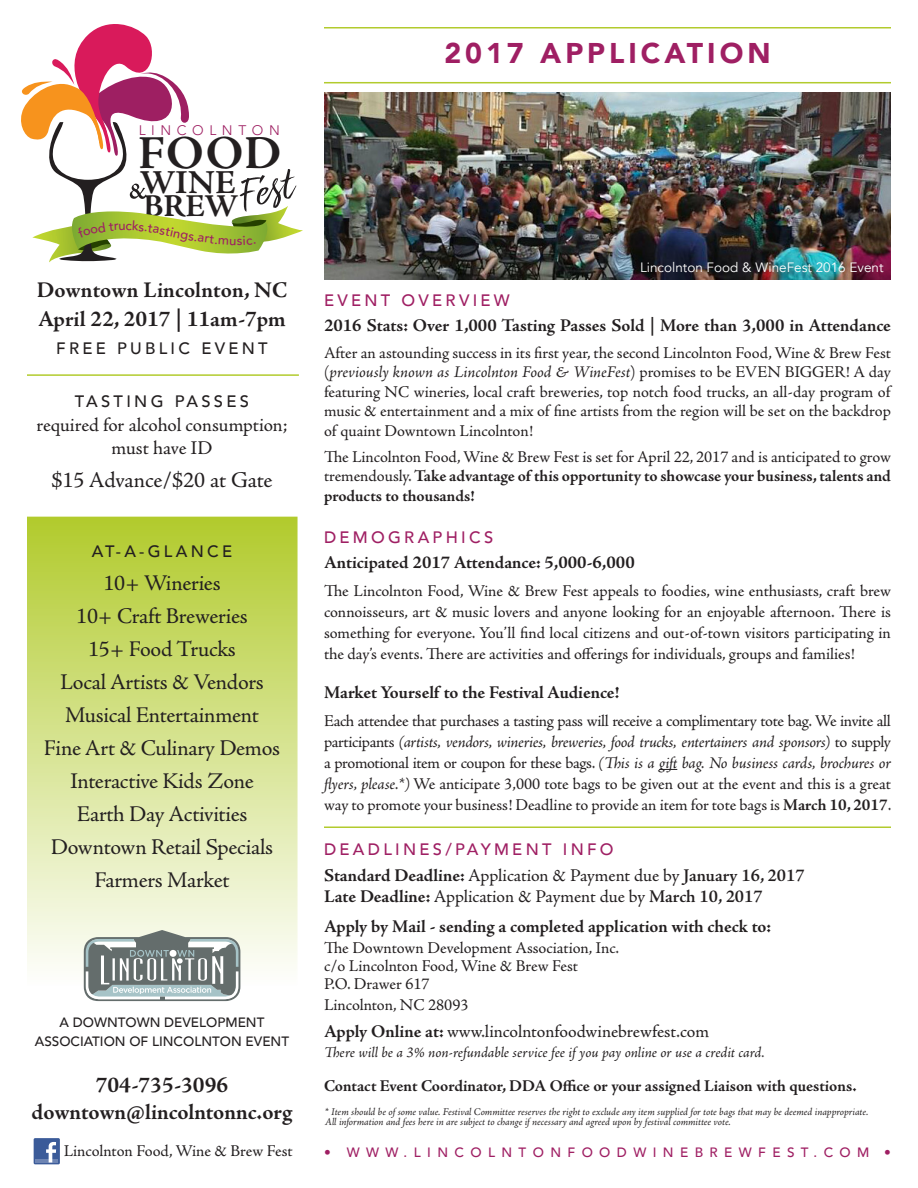
<style>
.page{position:relative;width:918px;height:1188px;background:#fff}
.page>*{position:absolute;margin:0;border:0;box-sizing:border-box;transform-origin:0 0}
.t1{font:700 47.55px "Adobe Jenson Pro";color:#231f20}
.t2{font:700 33.75px "Adobe Jenson Pro";color:#231f20}
.t3{font:700 31.95px "Adobe Jenson Pro";color:#231f20}
.t4{font:900 28.5px "Avenir";letter-spacing:.14em;color:#9f1f63}
.t5{font:22.5px "Adobe Jenson Pro";letter-spacing:-.015em;color:#231f20}
.t6{font:700 22.5px "Adobe Jenson Pro";color:#231f20}
.t7{font:19.5px "Adobe Jenson Pro";letter-spacing:-.005em;color:#231f20}
.t8{font:700 18px "Adobe Jenson Pro";letter-spacing:-.005em;color:#231f20}
.t9{font:18px "Adobe Jenson Pro";letter-spacing:-.005em;color:#231f20}
.t10{font:16.5px/21px "Adobe Jenson Pro";letter-spacing:-.005em;color:#231f20;text-align:justify}
.t11{font:700 16.5px "Adobe Jenson Pro";letter-spacing:-.005em;color:#231f20}
.t12{font:500 16.5px "Avenir";letter-spacing:.2em;color:#9f1f63}
.t13{font:500 16.5px "Avenir";letter-spacing:.2em;color:#231f20}
.t14{font:italic 15px "Adobe Jenson Pro";letter-spacing:-.005em;color:#231f20}
.t15{font:300 13.8px "Avenir";letter-spacing:.405em;color:#9e1f62}
.t16{font:500 13.5px "Avenir";color:#231f20}
.t17{font:500 13.5px "Avenir";letter-spacing:.475em;color:#9f1f63}
.t18{font:13.5px "Avenir";color:#fff}
.t19{font:italic 10.5px "Adobe Jenson Pro";letter-spacing:-.005em;color:#231f20}
.s1{font-style:italic}
.s2{font-weight:700}
.s3{font-weight:600}
</style>
<div class="page">
<div style="left:27px;top:517px;width:271px;height:469px;background:linear-gradient(to bottom,#b2cb2d,#fefefd);border:2px solid #b2cb2d"></div>
<img style="left:324px;top:93px;width:567px;height:186px">
<svg style="left:659px;top:769px;width:18px;height:1px"></svg>
<div style="left:34px;top:1138px;width:26px;height:26px;background:#3b5b99;border-radius:2px"></div>
<hr style="left:36px;top:1159px;width:22px;height:3px;background:#6d84b3">
<svg style="left:46px;top:1142px;width:10px;height:20px"></svg>
<hr style="left:27px;top:374px;width:272px;height:2px;background:#b2cb2d">
<svg style="left:84px;top:930px;width:156px;height:71px;background:#9ca5a4"></svg>
<hr style="left:324px;top:82px;width:567px;height:1px;background:#b2cb2d">
<hr style="left:324px;top:27px;width:567px;height:1px;background:#b2cb2d">
<hr style="left:324px;top:826px;width:567px;height:2px;background:#b2cb2d">
<svg style="left:21px;top:24px;width:282px;height:238px"></svg>
<p class="t15" style="left:139px;top:122px;width:143px">LINCOLNTON</p>
<p class="t1" style="left:138px;top:126px;width:145px">FOOD</p>
<p class="t2" style="left:140px;top:163px;width:97px">WINE</p>
<p class="t3" style="left:144px;top:187px;width:96px">BREW</p>
<p class="t6" style="left:37px;top:277px;width:252px">Downtown Lincolnton, NC</p>
<p class="t6" style="left:38px;top:306px;width:249px">April 22, 2017 | 11am-7pm</p>
<p class="t13" style="left:56px;top:334px;width:213px">FREE PUBLIC EVENT</p>
<p class="t13" style="left:75px;top:387px;width:176px">TASTING PASSES</p>
<p class="t7" style="left:36px;top:414px;width:253px">required for alcohol consumption;</p>
<p class="t7" style="left:112px;top:437px;width:102px">must have ID</p>
<p class="t5" style="left:51px;top:467px;width:223px">$15 Advance/$20 at Gate</p>
<p class="t13" style="left:92px;top:537px;width:142px">AT-A-GLANCE</p>
<p class="t5" style="left:103px;top:570px;width:119px">10+ Wineries</p>
<p class="t5" style="left:76px;top:603px;width:173px">10+ Craft Breweries</p>
<p class="t5" style="left:88px;top:636px;width:149px">15+ Food Trucks</p>
<p class="t5" style="left:60px;top:669px;width:205px">Local Artists &amp; Vendors</p>
<p class="t5" style="left:65px;top:702px;width:195px">Musical Entertainment</p>
<p class="t5" style="left:44px;top:735px;width:238px">Fine Art &amp; Culinary Demos</p>
<p class="t5" style="left:70px;top:768px;width:185px">Interactive Kids Zone</p>
<p class="t5" style="left:77px;top:801px;width:172px">Earth Day Activities</p>
<p class="t5" style="left:51px;top:834px;width:224px">Downtown Retail Specials</p>
<p class="t5" style="left:94px;top:867px;width:137px">Farmers Market</p>
<p class="t16" style="left:60px;top:1010px;width:206px">A DOWNTOWN DEVELOPMENT</p>
<p class="t16" style="left:35px;top:1030px;width:256px">ASSOCIATION OF LINCOLNTON EVENT</p>
<p class="t6" style="left:96px;top:1072px;width:134px">704-735-3096</p>
<p class="t6" style="left:32px;top:1099px;width:262px">downtown@lincolntonnc.org</p>
<p class="t10" style="left:64px;top:1140px;width:231px">Lincolnton Food, Wine &amp; Brew Fest</p>
<p class="t4" style="left:444px;top:29px;width:328px">2017 APPLICATION</p>
<p class="t18" style="left:640px;top:259px;width:245px">Lincolnton Food &amp; WineFest 2016 Event</p>
<p class="t12" style="left:324px;top:286px;width:187px">EVENT OVERVIEW</p>
<p class="t8" style="left:324px;top:315px;width:569px">2016 Stats: Over 1,000 Tasting Passes Sold | More than 3,000 in Attendance</p>
<p class="t10" style="left:324px;top:343px;width:568px;line-height:19.5px">After an astounding success in its first year, the second Lincolnton Food, Wine &amp; Brew Fest (<span class="s1">previously known as Lincolnton Food &amp; WineFest</span>) promises to be EVEN BIGGER! A day featuring NC wineries, local craft breweries, top notch food trucks, an all-day program of music &amp; entertainment and a mix of fine artists from the region will be set on the backdrop of quaint Downtown Lincolnton!</p>
<p class="t10" style="left:324px;top:447px;width:569px;line-height:19.5px">The Lincolnton Food, Wine &amp; Brew Fest is set for April 22, 2017 and is anticipated to grow tremendously. <span class="s2">Take advantage of this opportunity to showcase your business, talents and products to thousands!</span></p>
<p class="t12" style="left:324px;top:523px;width:171px">DEMOGRAPHICS</p>
<p class="t8" style="left:324px;top:552px;width:312px">Anticipated 2017 Attendance: 5,000-6,000</p>
<p class="t10" style="left:324px;top:581px;width:569px">The Lincolnton Food, Wine &amp; Brew Fest appeals to foodies, wine enthusiasts, craft brew connoisseurs, art &amp; music lovers and anyone looking for an enjoyable afternoon. There is something for everyone. You’ll find local citizens and out-of-town visitors participating in the day’s events. There are activities and offerings for individuals, groups and families!</p>
<p class="t8" style="left:324px;top:682px;width:297px">Market Yourself to the Festival Audience!</p>
<p class="t10" style="left:324px;top:710px;width:569px">Each attendee that purchases a tasting pass will receive a complimentary tote bag. We invite all participants <span class="s1">(artists, vendors, wineries, breweries, food trucks, entertainers and sponsors)</span> to supply a promotional item or coupon for these bags. <span class="s1">(This is a gift bag. No business cards, brochures or flyers, please.*)</span> We anticipate 3,000 tote bags to be given out at the event and this is a great way to promote your business! Deadline to provide an item for tote bags is <span class="s2">March 10, 2017</span>.</p>
<p class="t12" style="left:324px;top:835px;width:291px">DEADLINES/PAYMENT INFO</p>
<p class="t9" style="left:324px;top:865px;width:482px"><span class="s2">Standard Deadline:</span> Application &amp; Payment due by <span class="s3">January 16, 2017</span></p>
<p class="t9" style="left:324px;top:887px;width:440px"><span class="s2">Late Deadline:</span> Application &amp; Payment due by <span class="s3">March 10, 2017</span></p>
<p class="t8" style="left:324px;top:916px;width:449px">Apply by Mail - sending a completed application with check to:</p>
<p class="t10" style="left:324px;top:937px;width:297px">The Downtown Development Association, Inc.</p>
<p class="t10" style="left:324px;top:955px;width:256px">c/o Lincolnton Food, Wine &amp; Brew Fest</p>
<p class="t10" style="left:324px;top:973px;width:107px">P.O. Drawer 617</p>
<p class="t10" style="left:324px;top:994px;width:146px">Lincolnton, NC 28093</p>
<p class="t9" style="left:324px;top:1022px;width:387px"><span class="s2">Apply Online at:</span> www.lincolntonfoodwinebrewfest.com</p>
<p class="t14" style="left:324px;top:1044px;width:442px">There will be a 3% non-refundable service fee if you pay online or use a credit card.</p>
<p class="t11" style="left:324px;top:1077px;width:534px">Contact Event Coordinator, DDA Office or your assigned Liaison with questions.</p>
<p class="t19" style="left:325px;top:1106px;width:545px">* Item should be of some value. Festival Committee reserves the right to exclude any item supplied for tote bags that may be deemed inappropriate.</p>
<p class="t19" style="left:325px;top:1116px;width:408px">All information and fees here in are subject to change if necessary and agreed upon by festival committee vote.</p>
<p class="t17" style="left:324px;top:1141px;width:569px">• WWW.LINCOLNTONFOODWINEBREWFEST.COM •</p>
</div>
